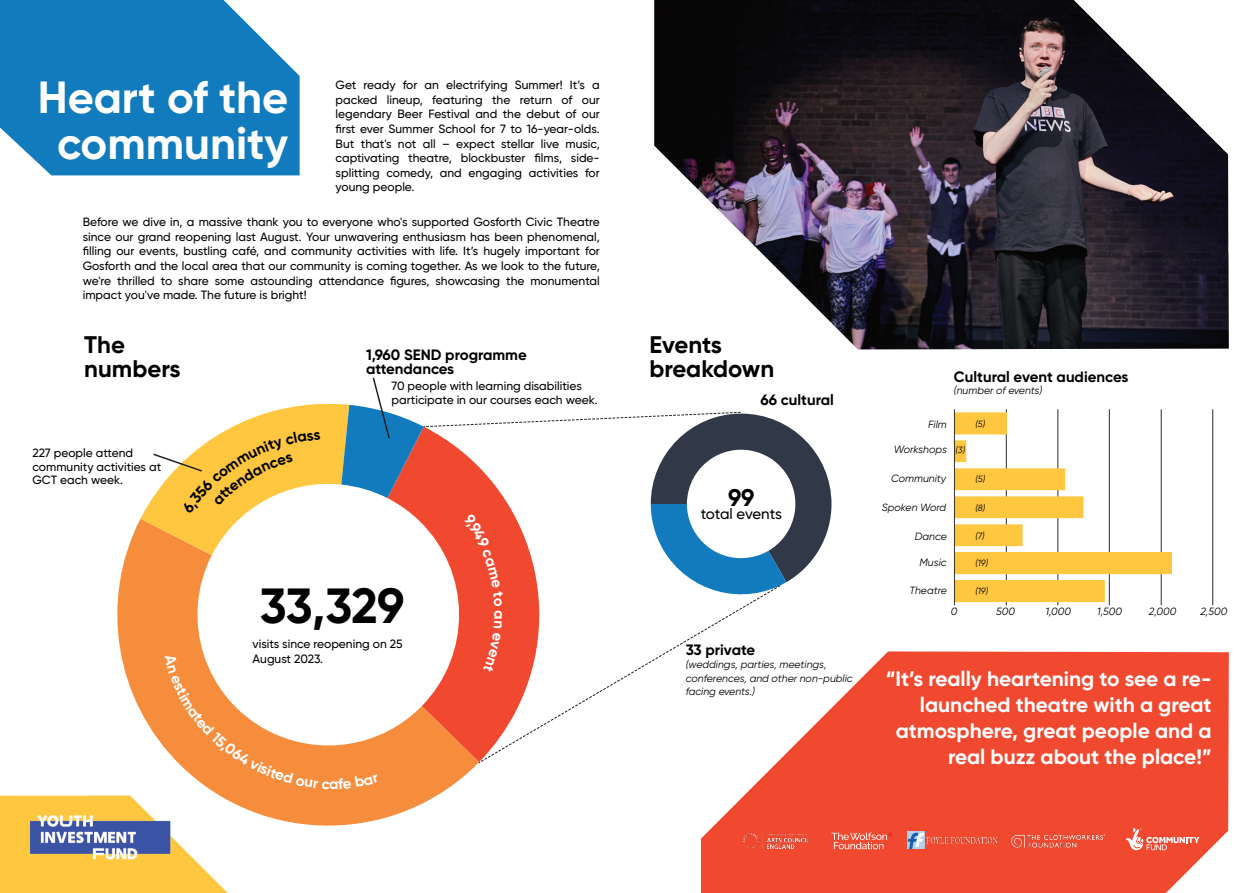
<style>
.page{position:relative;width:1259px;height:893px;background:#fff}
.page>*{position:absolute;margin:0;border:0;box-sizing:border-box;transform-origin:0 0}
.t1{font:700 49.35px "Gilroy";color:#000}
.t2{font:700 45px/46.5px "Gilroy";color:#fff;text-align:center}
.t3{font:700 24px/24px "Gilroy";color:#000}
.t4{font:700 20.85px/26px "Gilroy";color:#fff;text-align:right}
.t5{font:700 15px/13.5px "Gilroy";color:#000}
.t6{font:500 15px "Gilroy";letter-spacing:-.02em;color:#000}
.t7{font:700 15px "Gilroy";color:#fff}
.t8{font:500 12px/14.5px "Gilroy";color:#000}
.t9{font:italic 10.5px/13.5px "Gilroy";color:#000}
.t10{font:italic 9px "Gilroy";color:#000}
</style>
<div class="page">
<svg style="left:117px;top:520px;width:330px;height:305px;fill:#f68d3d"></svg>
<svg style="left:0;top:0;width:300px;height:175px;background:#2385c2"></svg>
<div style="left:701px;top:651px;width:527px;height:242px;background:#f04930"></div>
<img style="left:654px;top:0;width:574px;height:349px">
<svg style="left:0;top:795px;width:350px;height:98px"></svg>
<img style="left:744px;top:833px;width:64px;height:15px">
<svg style="left:1125px;top:828px;width:74px;height:22px;background:#f37360"></svg>
<img style="left:1012px;top:834px;width:92px;height:13px">
<svg style="left:831px;top:832px;width:62px;height:17px"></svg>
<img style="left:907px;top:832px;width:17px;height:16px">
<img style="left:926px;top:838px;width:71px;height:5px">
<hr style="left:1005px;top:409px;width:2px;height:196px;background:#070504;opacity:.75">
<hr style="left:1057px;top:409px;width:1px;height:196px;background:#070504;opacity:.75">
<hr style="left:1108px;top:409px;width:2px;height:196px;background:#070504;opacity:.75">
<hr style="left:1160px;top:409px;width:1px;height:196px;background:#070504;opacity:.75">
<hr style="left:1212px;top:409px;width:1px;height:196px;background:#686766">
<svg style="left:955px;top:412px;width:217px;height:190px"></svg>
<hr style="left:954px;top:409px;width:1px;height:196px;background:#070504;opacity:.75">
<img style="left:21px;top:808px;width:157px;height:60px">
<svg style="left:140px;top:377px;width:691px;height:412px"></svg>
<h2 class="t2" style="left:38px;top:77px;width:252px">Heart of the community</h2>
<p class="t8" style="left:336px;top:79px;width:266px;text-align:justify">Get ready for an electrifying Summer! It’s a packed lineup, featuring the return of our legendary Beer Festival and the debut of our first ever Summer School for 7 to 16-year-olds.<br>But that's not all – expect stellar live music, captivating theatre, blockbuster films, side&shy;splitting comedy, and engaging activities for young people.</p>
<p class="t8" style="left:83px;top:216px;width:518px;text-align:justify">Before we dive in, a massive thank you to everyone who's supported Gosforth Civic Theatre since our grand reopening last August. Your unwavering enthusiasm has been phenomenal, filling our events, bustling café, and community activities with life. It’s hugely important for Gosforth and the local area that our community is coming together. As we look to the future, we're thrilled to share some astounding attendance figures, showcasing the monumental impact you've made. The future is bright!</p>
<h3 class="t3" style="left:84px;top:334px;width:98px">The numbers</h3>
<p class="t8" style="left:32px;top:447px;width:130px;line-height:13.5px">227 people attend community activities at<br>GCT each week.</p>
<p class="t5" style="left:366px;top:349px;width:162px">1,960 SEND programme attendances</p>
<p class="t8" style="left:392px;top:380px;width:207px;line-height:13.5px">70 people with learning disabilities participate in our courses each week.</p>
<h1 class="t1" style="left:260px;top:585px;width:146px">33,329</h1>
<p class="t8" style="left:253px;top:638px;width:151px">visits since reopening on 25<br>August 2023.</p>
<p class="t7" style="left:329px;top:777px;width:11px">a</p>
<h3 class="t3" style="left:649px;top:334px;width:126px">Events breakdown</h3>
<p class="t5" style="left:760px;top:394px;width:75px">66 cultural</p>
<h3 class="t3" style="left:728px;top:487px;width:28px">99</h3>
<p class="t6" style="left:700px;top:508px;width:83px">total events</p>
<p class="t5" style="left:686px;top:644px;width:71px">33 private</p>
<p class="t9" style="left:686px;top:658px;width:168px">(weddings, parties, meetings, conferences, and other non-public facing events.)</p>
<p class="t5" style="left:954px;top:372px;width:176px">Cultural event audiences</p>
<p class="t9" style="left:954px;top:385px;width:90px">(number of events)</p>
<p class="t9" style="left:928px;top:418px;width:20px">Film</p>
<p class="t10" style="left:975px;top:420px;width:11px">(5)</p>
<p class="t10" style="left:955px;top:446px;width:11px">(3)</p>
<p class="t10" style="left:975px;top:475px;width:11px">(5)</p>
<p class="t9" style="left:894px;top:443px;width:55px">Workshops</p>
<p class="t9" style="left:891px;top:472px;width:57px">Community</p>
<p class="t9" style="left:881px;top:501px;width:66px">Spoken Word</p>
<p class="t9" style="left:915px;top:530px;width:34px">Dance</p>
<p class="t9" style="left:919px;top:556px;width:29px">Music</p>
<p class="t9" style="left:909px;top:585px;width:39px">Theatre</p>
<p class="t10" style="left:975px;top:504px;width:11px">(8)</p>
<p class="t10" style="left:975px;top:532px;width:11px">(7)</p>
<p class="t10" style="left:975px;top:559px;width:14px">(19)</p>
<p class="t10" style="left:975px;top:587px;width:14px">(19)</p>
<p class="t9" style="left:951px;top:605px;width:8px">0</p>
<p class="t9" style="left:996px;top:605px;width:20px">500</p>
<p class="t9" style="left:1045px;top:605px;width:27px">1,000</p>
<p class="t9" style="left:1097px;top:605px;width:26px">1,500</p>
<p class="t9" style="left:1148px;top:605px;width:29px">2,000</p>
<p class="t9" style="left:1200px;top:605px;width:28px">2,500</p>
<h3 class="t4" style="left:885px;top:667px;width:327px">“It’s really heartening to see a re&shy;launched theatre with a great atmosphere, great people and a real buzz about the place!”</h3>
</div>
